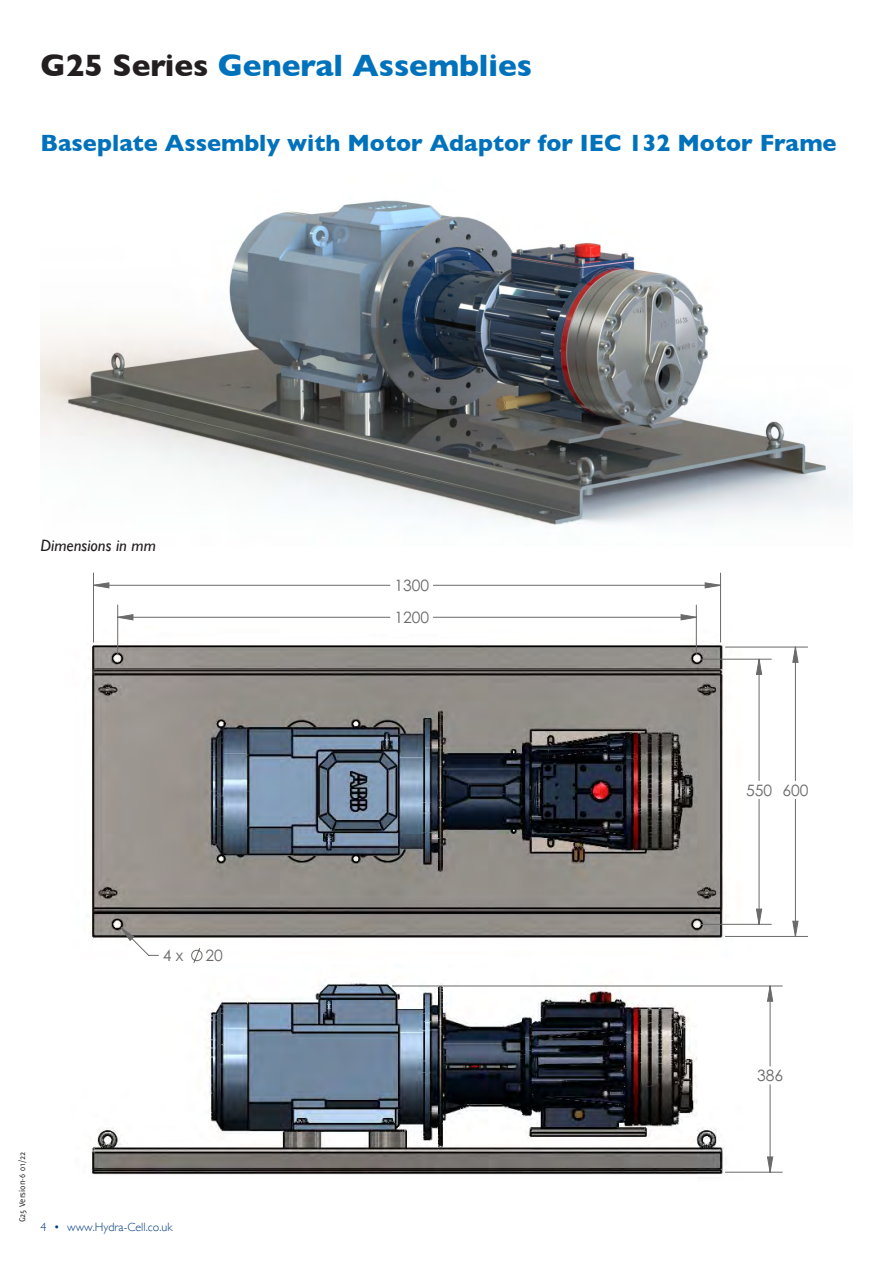
<style>
.page{position:relative;width:893px;height:1263px;background:#fff}
.page>*{position:absolute;margin:0;border:0;box-sizing:border-box;transform-origin:0 0}
.t1{font:700 31.5px "Gill Sans";color:#0072bc}
.t2{font:700 24px "Gill Sans";color:#0072bc}
.t3{font:italic 16.5px "Gill Sans";color:#231f20}
.t4{font:15.75px/32px "Century Gothic";color:#6a6a6a}
.t5{font:300 12px "Gill Sans";color:#013d7d}
.t6{font:9px "Delicious";color:#231f20}
.s1{color:#231f20}
</style>
<div class="page">
<img style="left:40px;top:200px;width:812px;height:325px">
<img style="left:91px;top:1148px;width:632px;height:27px">
<svg style="left:93px;top:583px;width:705px;height:589px"></svg>
<p class="t1" style="left:40px;top:40px;width:493px"><span class="s1">G25 Series</span> General Assemblies</p>
<p class="t2" style="left:40px;top:124px;width:798px">Baseplate Assembly with Motor Adaptor for IEC 132 Motor Frame</p>
<p class="t3" style="left:40px;top:536px;width:117px">Dimensions in mm</p>
<p class="t4" style="left:163px;top:939px;width:22px">4 x</p>
<p class="t4" style="left:206px;top:939px;width:19px">20</p>
<p class="t6" style="left:17px;top:1222px;width:72px;rotate:-90deg">G25 Version-6 01/22</p>
<p class="t5" style="left:40px;top:1218px;width:134px">4 • www.Hydra-Cell.co.uk</p>
<p class="t4" style="left:394px;top:569px;width:36px">1300<br>1200</p>
<p class="t4" style="left:746px;top:774px;width:28px">055</p>
<p class="t4" style="left:782px;top:774px;width:28px">006</p>
<p class="t4" style="left:757px;top:1059px;width:28px">386</p>
</div>
